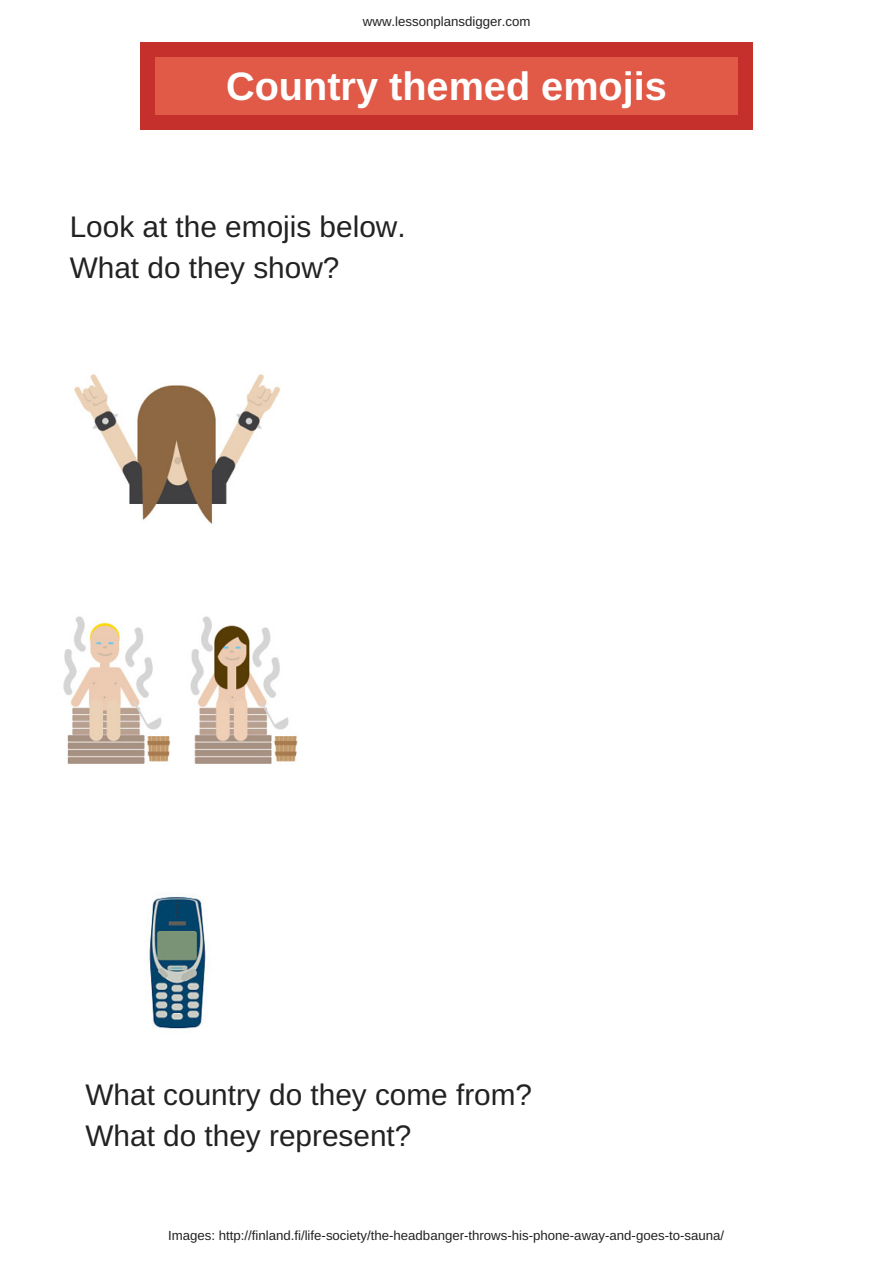
<style>
.page{position:relative;width:893px;height:1263px;background:#fff}
.page>*{position:absolute;margin:0;border:0;box-sizing:border-box;transform-origin:0 0}
.t1{font:700 39.6px "Arimo";color:#fff}
.t2{font:29.7px/40.5px "Arimo";color:#222}
.t3{font:13.2px "Arimo";color:#222}
</style>
<div class="page">
<div style="left:146px;top:55px;width:600px;height:62px;background:#e05a47"></div>
<div style="left:738px;top:115px;width:14px;height:14px;background:#c6302c"></div>
<div style="left:141px;top:55px;width:14px;height:61px;background:#c6302c"></div>
<div style="left:141px;top:115px;width:14px;height:14px;background:#c6302c"></div>
<div style="left:738px;top:55px;width:14px;height:61px;background:#c6302c"></div>
<div style="left:153px;top:115px;width:586px;height:14px;background:#c6302c"></div>
<div style="left:738px;top:43px;width:14px;height:14px;background:#c6302c"></div>
<div style="left:141px;top:43px;width:14px;height:14px;background:#c6302c"></div>
<div style="left:153px;top:43px;width:586px;height:14px;background:#c6302c"></div>
<img style="left:148px;top:894px;width:58px;height:135px">
<img style="left:63px;top:616px;width:235px;height:148px">
<img style="left:74px;top:374px;width:207px;height:150px">
<p class="t3" style="left:363px;top:14px;width:169px">www.lessonplansdigger.com</p>
<h1 class="t1" style="left:226px;top:64px;width:442px">Country themed emojis</h1>
<h2 class="t2" style="left:70px;top:206px;width:337px">Look at the emojis below.<br>What do they show?</h2>
<h2 class="t2" style="left:85px;top:1074px;width:448px">What country do they come from?<br>What do they represent?</h2>
<p class="t3" style="left:168px;top:1228px;width:557px">Images: http://finland.fi/life-society/the-headbanger-throws-his-phone-away-and-goes-to-sauna/</p>
</div>
